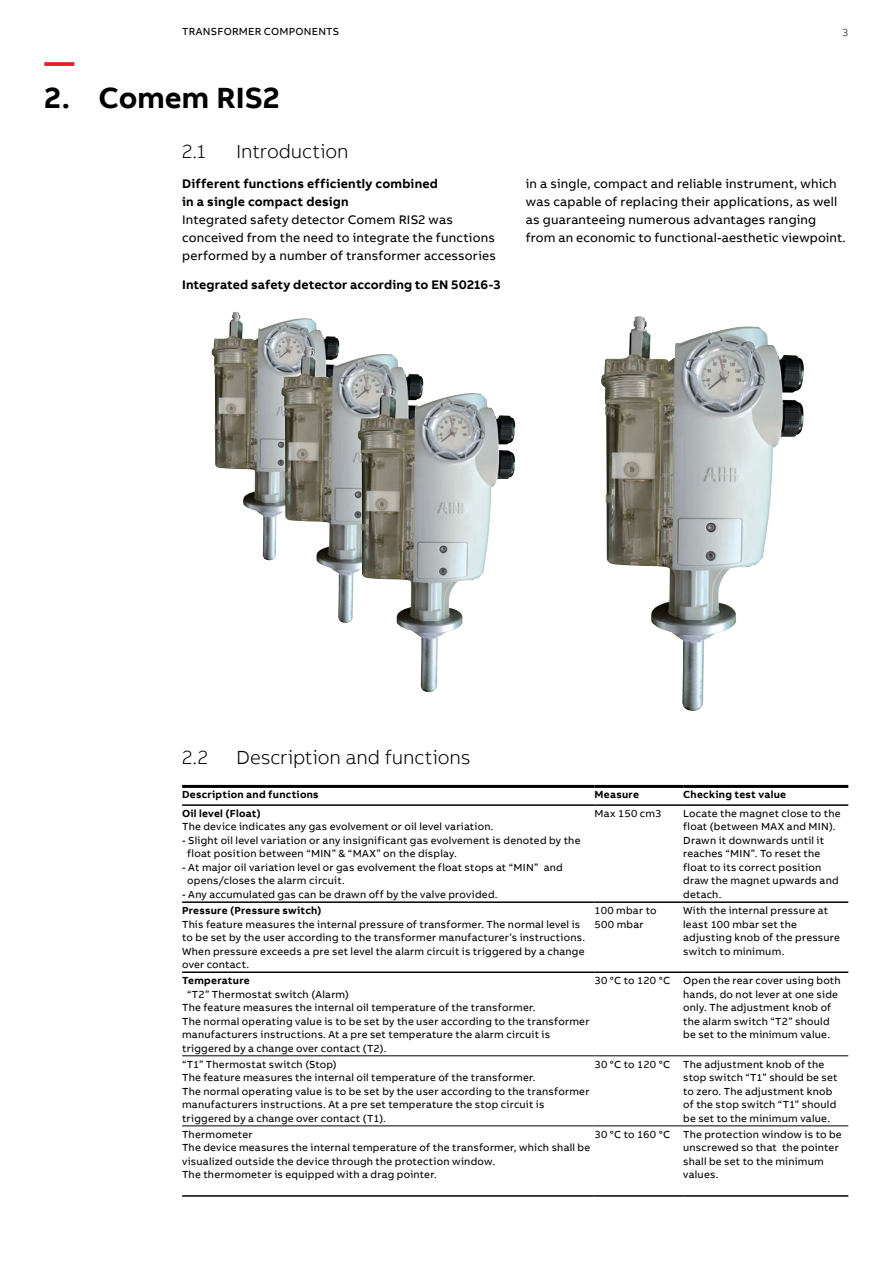
<style>
.page{position:relative;width:893px;height:1263px;background:#fff}
.page>*{position:absolute;margin:0;border:0;box-sizing:border-box;transform-origin:0 0}
.t1{font:700 30px "AB Bvoice";letter-spacing:.005em;color:#000}
.t2{font:700 30px "AB Bvoice";color:#ed1c29}
.t3{font:300 19.5px "AB Bvoice";letter-spacing:-.005em;color:#000}
.t4{font:12.75px/18px "AB Bvoice";letter-spacing:.015em;color:#000}
.t5{font:700 12.75px/18px "AB Bvoice";letter-spacing:.015em;color:#000}
.t6{font:10.5px/13.5px "AB Bvoice";letter-spacing:.02em;color:#000}
.t7{font:700 10.5px "AB Bvoice";letter-spacing:.025em;color:#000}
.t8{font:300 10.5px "AB Bvoice";color:#000}
</style>
<div class="page">
<img style="left:601px;top:317px;width:203px;height:394px">
<img style="left:212px;top:312px;width:127px;height:248px">
<img style="left:281px;top:347px;width:143px;height:276px">
<img style="left:357px;top:386px;width:158px;height:306px">
<hr style="left:182px;top:1055px;width:413px;height:1px;background:#000">
<hr style="left:595px;top:1055px;width:88px;height:1px;background:#000">
<hr style="left:683px;top:1055px;width:165px;height:1px;background:#000">
<hr style="left:182px;top:1125px;width:413px;height:1px;background:#000">
<hr style="left:595px;top:1125px;width:88px;height:1px;background:#000">
<hr style="left:683px;top:1125px;width:165px;height:1px;background:#000">
<hr style="left:182px;top:785px;width:413px;height:3px;background:#000">
<hr style="left:595px;top:785px;width:88px;height:3px;background:#000">
<hr style="left:683px;top:785px;width:165px;height:3px;background:#000">
<hr style="left:182px;top:804px;width:413px;height:2px;background:#000">
<hr style="left:595px;top:804px;width:88px;height:2px;background:#000">
<hr style="left:683px;top:804px;width:165px;height:2px;background:#000">
<hr style="left:182px;top:1195px;width:413px;height:2px;background:#000">
<hr style="left:595px;top:1195px;width:88px;height:2px;background:#000">
<hr style="left:683px;top:1195px;width:165px;height:2px;background:#000">
<hr style="left:182px;top:901px;width:413px;height:2px;background:#000">
<hr style="left:595px;top:901px;width:88px;height:2px;background:#000">
<hr style="left:683px;top:901px;width:165px;height:2px;background:#000">
<hr style="left:182px;top:971px;width:413px;height:2px;background:#000">
<hr style="left:595px;top:971px;width:88px;height:2px;background:#000">
<hr style="left:683px;top:971px;width:165px;height:2px;background:#000">
<p class="t6" style="left:182px;top:24px;width:159px">TRANSFORMER COMPONENTS</p>
<p class="t8" style="left:843px;top:26px;width:7px">3</p>
<h1 class="t2" style="left:45px;top:42px;width:31px">—</h1>
<h1 class="t1" style="left:45px;top:78px;width:236px">2. Comem RIS2</h1>
<h2 class="t3" style="left:182px;top:140px;width:25px">2.1</h2>
<h2 class="t3" style="left:236px;top:140px;width:114px">Introduction</h2>
<p class="t5" style="left:182px;top:174px;width:257px">Different functions efficiently combined in a single compact design</p>
<p class="t4" style="left:182px;top:211px;width:315px">Integrated safety detector Comem RIS2 was conceived from the need to integrate the functions performed by a number of transformer accessories</p>
<p class="t5" style="left:182px;top:276px;width:320px">Integrated safety detector according to EN 50216-3</p>
<p class="t4" style="left:526px;top:175px;width:321px">in a single, compact and reliable instrument, which was capable of replacing their applications, as well as guaranteeing numerous advantages ranging from an economic to functional-aesthetic viewpoint.</p>
<h2 class="t3" style="left:182px;top:746px;width:27px">2.2</h2>
<h2 class="t3" style="left:236px;top:746px;width:236px">Description and functions</h2>
<p class="t7" style="left:182px;top:788px;width:138px">Description and functions</p>
<p class="t7" style="left:595px;top:788px;width:46px">Measure</p>
<p class="t7" style="left:683px;top:788px;width:104px">Checking test value</p>
<p class="t7" style="left:182px;top:807px;width:80px">Oil level (Float)</p>
<p class="t6" style="left:182px;top:820px;width:313px">The device indicates any gas evolvement or oil level variation.</p>
<p class="t6" style="left:187px;top:834px;width:395px;text-indent:-5px">- Slight oil level variation or any insignificant gas evolvement is denoted by the float position between “MIN” &amp; “MAX” on the display.</p>
<p class="t6" style="left:187px;top:861px;width:377px;text-indent:-5px">- At major oil variation level or gas evolvement the float stops at “MIN” and opens/closes the alarm circuit.</p>
<p class="t6" style="left:182px;top:888px;width:317px">- Any accumulated gas can be drawn off by the valve provided.</p>
<p class="t6" style="left:595px;top:807px;width:68px">Max 150 cm3</p>
<p class="t6" style="left:683px;top:807px;width:159px">Locate the magnet close to the float (between MAX and MIN).<br>Drawn it downwards until it reaches “MIN”. To reset the float to its correct position draw the magnet upwards and detach.</p>
<p class="t7" style="left:182px;top:904px;width:141px">Pressure (Pressure switch)</p>
<p class="t6" style="left:182px;top:917px;width:405px">This feature measures the internal pressure of transformer. The normal level is to be set by the user according to the transformer manufacturer’s instructions.<br>When pressure exceeds a pre set level the alarm circuit is triggered by a change over contact.</p>
<p class="t6" style="left:595px;top:904px;width:63px">100 mbar to<br>500 mbar</p>
<p class="t6" style="left:683px;top:904px;width:158px">With the internal pressure at least 100 mbar set the adjusting knob of the pressure switch to minimum.</p>
<p class="t6" style="left:683px;top:974px;width:159px;text-indent:-89px">30 °C to 120 °C Open the rear cover using both hands, do not lever at one side only. The adjustment knob of the alarm switch “T2” should be set to the minimum value.</p>
<p class="t7" style="left:182px;top:974px;width:69px">Temperature</p>
<p class="t6" style="left:182px;top:987px;width:409px;text-indent:5px">“T2” Thermostat switch (Alarm)<br>The feature measures the internal oil temperature of the transformer.<br>The normal operating value is to be set by the user according to the transformer manufacturers instructions. At a pre set temperature the alarm circuit is triggered by a change over contact (T2).</p>
<p class="t6" style="left:182px;top:1057px;width:409px">“T1” Thermostat switch (Stop)<br>The feature measures the internal oil temperature of the transformer.<br>The normal operating value is to be set by the user according to the transformer manufacturers instructions. At a pre set temperature the stop circuit is triggered by a change over contact (T1).</p>
<p class="t6" style="left:683px;top:1057px;width:156px;text-indent:-89px">30 °C to 120 °C The adjustment knob of the stop switch “T1” should be set to zero. The adjustment knob of the stop switch “T1” should be set to the minimum value.</p>
<p class="t6" style="left:182px;top:1127px;width:410px">Thermometer<br>The device measures the internal temperature of the transformer, which shall be visualized outside the device through the protection window.<br>The thermometer is equipped with a drag pointer.</p>
<p class="t6" style="left:683px;top:1127px;width:160px;text-indent:-89px">30 °C to 160 °C The protection window is to be unscrewed so that the pointer shall be set to the minimum values.</p>
</div>
